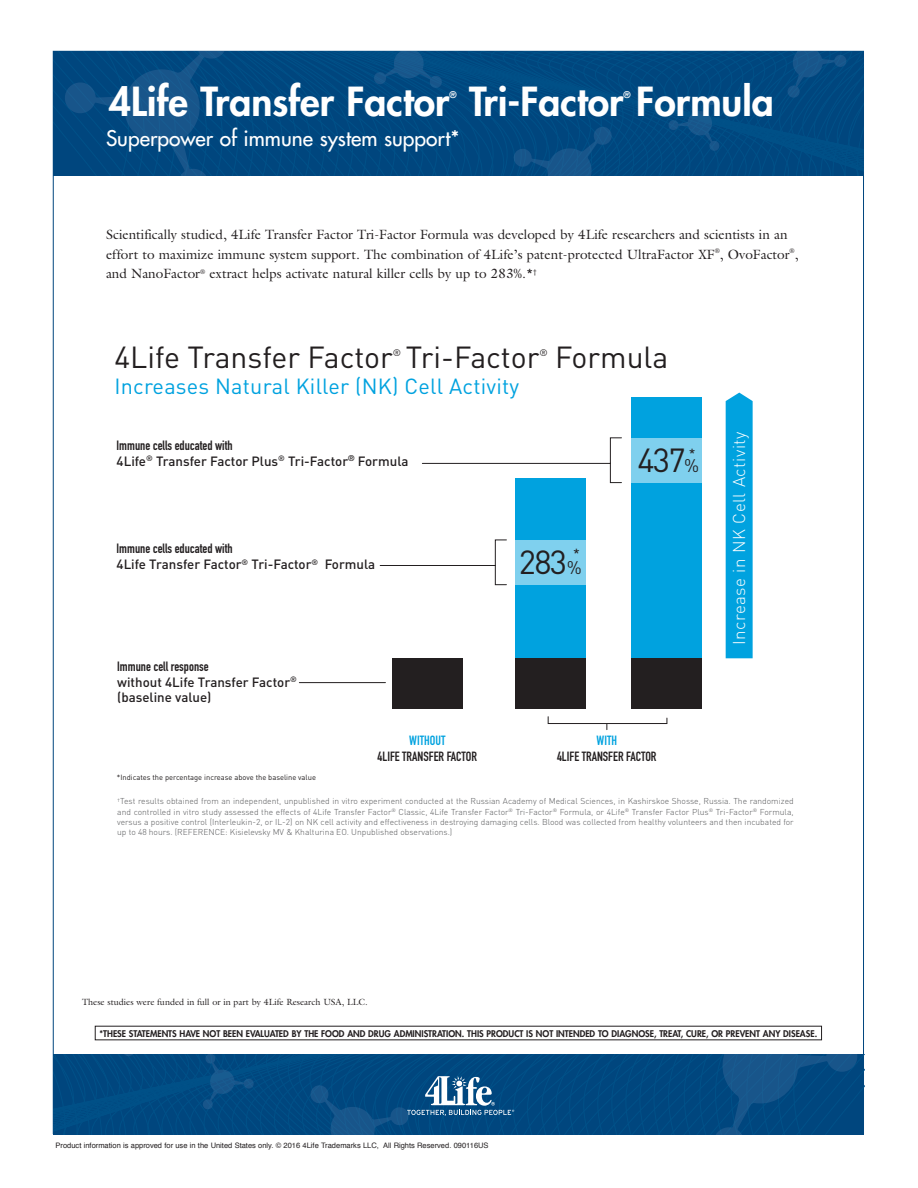
<style>
.page{position:relative;width:918px;height:1188px;background:#fff}
.page>*{position:absolute;margin:0;border:0;box-sizing:border-box;transform-origin:0 0}
.t1{font:800 39px "Futura Std";color:#fff}
.t2{font:33px "DIN";color:#231f20}
.t3{font:30.15px "DIN";color:#231f20}
.t4{font:21.6px "DIN";letter-spacing:.01em;color:#00a2df}
.t5{font:500 21px "Futura Std";color:#fff}
.t6{font:300 16.95px "DIN";letter-spacing:.03em;color:#fff}
.t7{font:13.65px "Futura Std";color:#231f20}
.t8{font:13.5px/19.5px "Galliard Std";color:#231f20}
.t9{font:500 13.35px/15.9px "DIN";color:#231f20}
.t10{font:13.2px/15.9px "DIN Engschrift Std";color:#231f20;text-align:center}
.t11{font:9.45px "DIN";color:#231f20}
.t12{font:800 9px "Futura Std";color:#231f20}
.t13{font:9px "Galliard Std";color:#231f20}
.t14{font:800 9px "Futura Std";color:#fff}
.t15{font:300 8.55px/10.4px "DIN";color:#57585a;text-align:justify}
.t16{font:7.5px "Helvetica";color:#231f20}
.t17{font:7.5px "DIN";color:#231f20}
.s1{font-family:"DIN Engschrift Std";font-weight:400}
.s2{font-size:18px}
.s3{color:#00a2df}
</style>
<div class="page">
<svg style="left:53px;top:51px;width:811px;height:125px;background:#024a81"></svg>
<svg style="left:53px;top:1054px;width:811px;height:81px;background:#064c83"></svg>
<div style="left:515px;top:478px;width:71px;height:182px;background:#00a2df"></div>
<div style="left:515px;top:540px;width:71px;height:45px;background:#7fd0ee"></div>
<div style="left:632px;top:397px;width:70px;height:263px;background:#00a2df"></div>
<div style="left:631px;top:438px;width:71px;height:45px;background:#7fd0ee"></div>
<hr style="left:299px;top:682px;width:86px;height:1px;background:#231f20">
<div style="left:726px;top:393px;width:27px;height:265px;background:#00a2df"></div>
<svg style="left:548px;top:716px;width:119px;height:14px"></svg>
<div style="left:392px;top:659px;width:71px;height:50px;background:#231f20"></div>
<div style="left:515px;top:659px;width:71px;height:50px;background:#231f20"></div>
<div style="left:632px;top:659px;width:70px;height:50px;background:#231f20"></div>
<svg style="left:380px;top:540px;width:127px;height:45px"></svg>
<svg style="left:422px;top:438px;width:200px;height:45px"></svg>
<p class="t1" style="left:109px;top:77px;width:342px">4Life Transfer Factor</p>
<p class="t14" style="left:449px;top:89px;width:9px">®</p>
<p class="t1" style="left:469px;top:77px;width:306px">Tri-Factor Formula</p>
<p class="t14" style="left:623px;top:89px;width:9px">®</p>
<p class="t5" style="left:106px;top:125px;width:355px">Superpower of immune system support*</p>
<p class="t8" style="left:106px;top:225px;width:694px">Scientifically studied, 4Life Transfer Factor Tri-Factor Formula was developed by 4Life researchers and scientists in an effort to maximize immune system support. The combination of 4Life’s patent-protected UltraFactor XF<sup>®</sup>, OvoFactor<sup>®</sup>, and NanoFactor<sup>®</sup> extract helps activate natural killer cells by up to 283%.*<sup>†</sup></p>
<p class="t3" style="left:114px;top:338px;width:426px">4Life Transfer Factor Tri-Factor</p>
<p class="t11" style="left:393px;top:346px;width:10px">®</p>
<p class="t11" style="left:539px;top:346px;width:10px">®</p>
<p class="t3" style="left:555px;top:338px;width:115px">Formula</p>
<p class="t4" style="left:114px;top:373px;width:406px">Increases Natural Killer (NK) Cell Activity</p>
<p class="t9" style="left:117px;top:437px;width:293px"><span class="s1">Immune cells educated with<br></span>4Life<sup>®</sup> Transfer Factor Plus<sup>®</sup> Tri-Factor<sup>®</sup> Formula</p>
<p class="t9" style="left:117px;top:540px;width:260px"><span class="s1">Immune cells educated with<br></span>4Life Transfer Factor<sup>®</sup> Tri-Factor<sup>®</sup> Formula</p>
<p class="t9" style="left:117px;top:657px;width:181px"><span class="s1">Immune cell response<br></span>without 4Life Transfer Factor<sup>® </sup>(baseline value)</p>
<p class="t7" style="left:573px;top:546px;width:10px">*</p>
<p class="t2" style="left:519px;top:541px;width:65px">283<span class="s2">%</span></p>
<p class="t2" style="left:637px;top:439px;width:63px">437<span class="s2">%</span></p>
<p class="t7" style="left:688px;top:446px;width:10px">*</p>
<p class="t17" style="left:117px;top:773px;width:201px">*Indicates the percentage increase above the baseline value</p>
<p class="t10" style="left:378px;top:733px;width:101px"><span class="s3">WITHOUT<br></span>4LIFE TRANSFER FACTOR</p>
<p class="t10" style="left:557px;top:733px;width:101px"><span class="s3">WITH<br></span>4LIFE TRANSFER FACTOR</p>
<p class="t6" style="left:729px;top:645px;width:215px;rotate:-90deg">Increase in NK Cell Activity</p>
<p class="t15" style="left:117px;top:796px;width:678px"><sup>†</sup>Test results obtained from an independent, unpublished in vitro experiment conducted at the Russian Academy of Medical Sciences, in Kashirskoe Shosse, Russia. The randomized and controlled in vitro study assessed the effects of 4Life Transfer Factor<sup>®</sup> Classic, 4Life Transfer Factor<sup>®</sup> Tri-Factor<sup>®</sup> Formula, or 4Life<sup>®</sup> Transfer Factor Plus<sup>®</sup> Tri-Factor<sup>®</sup> Formula, versus a positive control (Interleukin-2, or IL-2) on NK cell activity and effectiveness in destroying damaging cells. Blood was collected from healthy volunteers and then incubated for up to 48 hours. (REFERENCE: Kisielevsky MV &amp; Khalturina EO. Unpublished observations.)</p>
<p class="t13" style="left:82px;top:996px;width:287px">These studies were funded in full or in part by 4Life Research USA, LLC.</p>
<p class="t12" style="left:100px;top:1028px;width:719px">*THESE STATEMENTS HAVE NOT BEEN EVALUATED BY THE FOOD AND DRUG ADMINISTRATION. THIS PRODUCT IS NOT INTENDED TO DIAGNOSE, TREAT, CURE, OR PREVENT ANY DISEASE.</p>
<p class="t16" style="left:56px;top:1139px;width:434px">Product information is approved for use in the United States only. © 2016 4Life Trademarks LLC, All Rights Reserved. 090116US</p>
</div>
